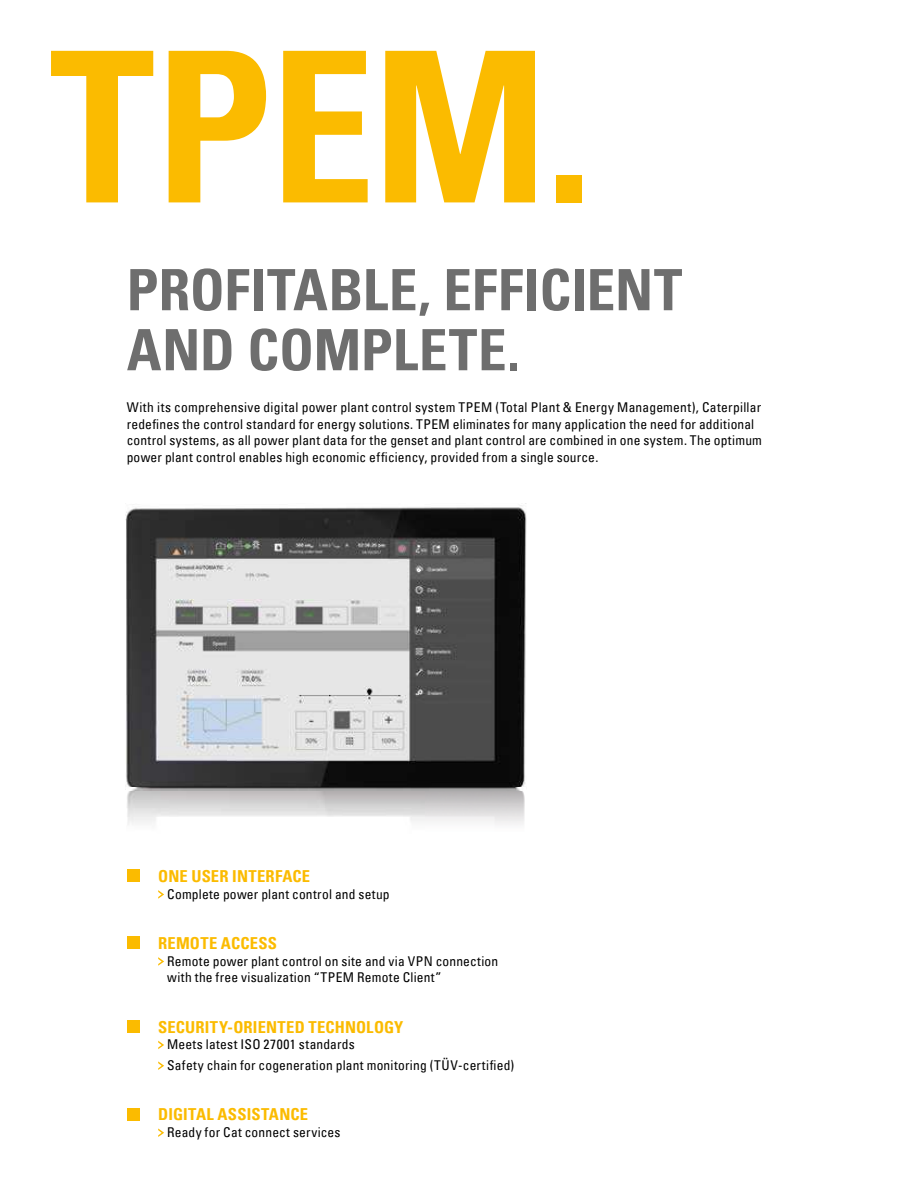
<style>
.page{position:relative;width:918px;height:1188px;background:#fff}
.page>*{position:absolute;margin:0;border:0;box-sizing:border-box;transform-origin:0 0}
.t1{font:700 condensed 210px "Univers LT";color:#fbbb00}
.t2{font:700 condensed 57px/60px "Univers LT";color:#6e6e6e}
.t3{font:700 condensed 16.5px "Univers LT";letter-spacing:.01em;color:#fbbb00}
.t4{font:condensed 13.5px/16.5px "Univers LT";letter-spacing:.015em;color:#000}
</style>
<div class="page">
<img style="left:127px;top:788px;width:398px;height:37px">
<img style="left:125px;top:503px;width:402px;height:192px">
<img style="left:125px;top:695px;width:102px;height:96px">
<img style="left:227px;top:695px;width:204px;height:93px">
<img style="left:431px;top:695px;width:95px;height:96px">
<div style="left:127px;top:869px;width:12px;height:13px;background:#fbbb00"></div>
<svg style="left:158px;top:890px;width:6px;height:9px"></svg>
<div style="left:127px;top:936px;width:12px;height:13px;background:#fbbb00"></div>
<svg style="left:158px;top:957px;width:6px;height:9px"></svg>
<div style="left:127px;top:1020px;width:12px;height:13px;background:#fbbb00"></div>
<svg style="left:158px;top:1041px;width:6px;height:8px"></svg>
<svg style="left:158px;top:1061px;width:6px;height:9px"></svg>
<div style="left:127px;top:1108px;width:12px;height:12px;background:#fbbb00"></div>
<svg style="left:158px;top:1128px;width:6px;height:9px"></svg>
<h1 class="t1" style="left:50px;top:-1px;width:544px">TPEM.</h1>
<h2 class="t2" style="left:127px;top:260px;width:557px">PROFITABLE, EFFICIENT<br>AND COMPLETE.</h2>
<p class="t4" style="left:127px;top:399px;width:637px">With its comprehensive digital power plant control system TPEM (Total Plant &amp; Energy Management), Caterpillar redefines the control standard for energy solutions. TPEM eliminates for many application the need for additional control systems, as all power plant data for the genset and plant control are combined in one system. The optimum power plant control enables high economic efficiency, provided from a single source.</p>
<p class="t3" style="left:158px;top:866px;width:154px">ONE USER INTERFACE</p>
<p class="t4" style="left:167px;top:885px;width:224px">Complete power plant control and setup</p>
<p class="t3" style="left:158px;top:933px;width:120px">REMOTE ACCESS</p>
<p class="t4" style="left:167px;top:952px;width:333px">Remote power plant control on site and via VPN connection with the free visualization “TPEM Remote Client”</p>
<p class="t3" style="left:158px;top:1017px;width:247px">SECURITY-ORIENTED TECHNOLOGY</p>
<p class="t4" style="left:167px;top:1034px;width:349px;line-height:20.7px">Meets latest ISO 27001 standards<br>Safety chain for cogeneration plant monitoring (TÜV-certified)</p>
<p class="t3" style="left:158px;top:1104px;width:151px">DIGITAL ASSISTANCE</p>
<p class="t4" style="left:167px;top:1124px;width:175px">Ready for Cat connect services</p>
</div>
